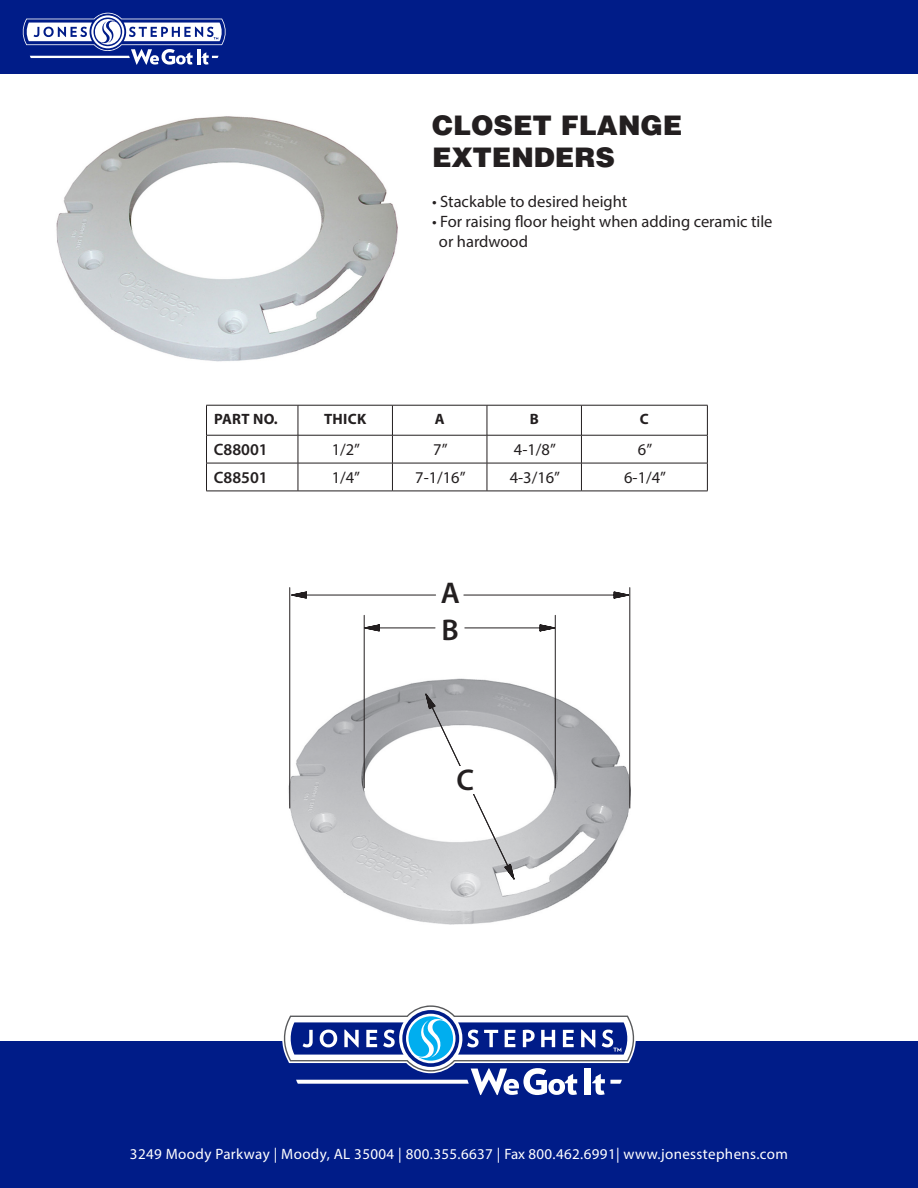
<style>
.page{position:relative;width:918px;height:1188px;background:#fff}
.page>*{position:absolute;margin:0;border:0;box-sizing:border-box;transform-origin:0 0}
.t1{font:600 30px/37px "Myriad Pro";color:#231f20}
.t2{font:900 27px "Helvetica";color:#231f20}
.t3{font:16.5px "Myriad Pro";color:#231f20}
.t4{font:600 16.5px "Myriad Pro";color:#231f20}
.t5{font:15px "Myriad Pro";letter-spacing:.025em;color:#fff}
.t6{font:700 15px "Myriad Pro";letter-spacing:.02em;color:#231f20}
</style>
<div class="page">
<div style="left:0;top:1041px;width:918px;height:147px;background:#001c88"></div>
<svg style="left:282px;top:1005px;width:354px;height:90px"></svg>
<div style="left:0;top:0;width:918px;height:73px;background:#001c88"></div>
<svg style="left:22px;top:13px;width:204px;height:52px"></svg>
<img style="left:56px;top:116px;width:349px;height:289px">
<img style="left:332px;top:882px;width:256px;height:43px">
<svg style="left:288px;top:591px;width:343px;height:291px"></svg>
<hr style="left:289px;top:588px;width:1px;height:220px;background:#231f20">
<hr style="left:364px;top:615px;width:1px;height:173px;background:#231f20">
<hr style="left:629px;top:588px;width:1px;height:220px;background:#231f20">
<hr style="left:555px;top:615px;width:1px;height:173px;background:#231f20">
<div style="left:444px;top:766px;width:40px;height:28px;background:#fff"></div>
<svg style="left:392px;top:436px;width:1px;height:55px"></svg>
<svg style="left:487px;top:436px;width:1px;height:55px"></svg>
<svg style="left:581px;top:436px;width:1px;height:55px"></svg>
<svg style="left:707px;top:436px;width:1px;height:55px"></svg>
<hr style="left:206px;top:405px;width:92px;height:1px;background:#231f20">
<hr style="left:206px;top:405px;width:1px;height:30px;background:#231f20">
<hr style="left:298px;top:405px;width:94px;height:1px;background:#231f20">
<hr style="left:298px;top:405px;width:1px;height:30px;background:#231f20">
<hr style="left:392px;top:405px;width:95px;height:1px;background:#231f20">
<hr style="left:392px;top:405px;width:1px;height:30px;background:#231f20">
<hr style="left:487px;top:405px;width:94px;height:1px;background:#231f20">
<hr style="left:487px;top:405px;width:1px;height:30px;background:#231f20">
<hr style="left:581px;top:405px;width:127px;height:1px;background:#231f20">
<hr style="left:581px;top:405px;width:1px;height:30px;background:#231f20">
<hr style="left:707px;top:405px;width:1px;height:30px;background:#231f20">
<hr style="left:298px;top:435px;width:94px;height:1px;background:#231f20">
<hr style="left:392px;top:435px;width:95px;height:1px;background:#231f20">
<hr style="left:487px;top:435px;width:94px;height:1px;background:#231f20">
<hr style="left:581px;top:435px;width:127px;height:1px;background:#231f20">
<hr style="left:298px;top:463px;width:94px;height:1px;background:#231f20">
<hr style="left:392px;top:463px;width:95px;height:1px;background:#231f20">
<hr style="left:487px;top:463px;width:94px;height:1px;background:#231f20">
<hr style="left:581px;top:463px;width:127px;height:1px;background:#231f20">
<hr style="left:298px;top:491px;width:94px;height:1px;background:#231f20">
<hr style="left:392px;top:491px;width:95px;height:1px;background:#231f20">
<hr style="left:487px;top:491px;width:94px;height:1px;background:#231f20">
<hr style="left:581px;top:491px;width:127px;height:1px;background:#231f20">
<hr style="left:206px;top:435px;width:92px;height:1px;background:#231f20">
<hr style="left:206px;top:463px;width:92px;height:1px;background:#231f20">
<svg style="left:206px;top:435px;width:1px;height:56px"></svg>
<svg style="left:298px;top:435px;width:1px;height:56px"></svg>
<hr style="left:206px;top:491px;width:92px;height:1px;background:#231f20">
<p class="t2" style="left:432px;top:107px;width:252px">CLOSET FLANGE</p>
<p class="t2" style="left:432px;top:140px;width:184px">EXTENDERS</p>
<p class="t3" style="left:432px;top:191px;width:197px">• Stackable to desired height</p>
<p class="t3" style="left:432px;top:211px;width:342px">• For raising floor height when adding ceramic tile</p>
<p class="t3" style="left:439px;top:231px;width:90px">or hardwood</p>
<p class="t6" style="left:214px;top:409px;width:65px">PART NO.</p>
<p class="t6" style="left:324px;top:409px;width:44px">THICK</p>
<p class="t6" style="left:435px;top:409px;width:11px">A</p>
<p class="t6" style="left:530px;top:409px;width:11px">B</p>
<p class="t6" style="left:640px;top:409px;width:10px">C</p>
<p class="t4" style="left:214px;top:439px;width:55px">C88001</p>
<p class="t3" style="left:332px;top:439px;width:30px">1/2”</p>
<p class="t3" style="left:433px;top:439px;width:16px">7”</p>
<p class="t3" style="left:514px;top:439px;width:43px">4-1/8”</p>
<p class="t3" style="left:638px;top:439px;width:16px">6”</p>
<p class="t4" style="left:214px;top:467px;width:55px">C88501</p>
<p class="t3" style="left:332px;top:467px;width:30px">1/4”</p>
<p class="t3" style="left:415px;top:467px;width:52px">7-1/16”</p>
<p class="t3" style="left:510px;top:467px;width:52px">4-3/16”</p>
<p class="t3" style="left:624px;top:467px;width:43px">6-1/4”</p>
<p class="t1" style="left:441px;top:574px;width:21px">A<br>B</p>
<p class="t1" style="left:456px;top:761px;width:19px">C</p>
<p class="t5" style="left:130px;top:1145px;width:660px">3249 Moody Parkway | Moody, AL 35004 | 800.355.6637 | Fax 800.462.6991| www.jonesstephens.com</p>
</div>
